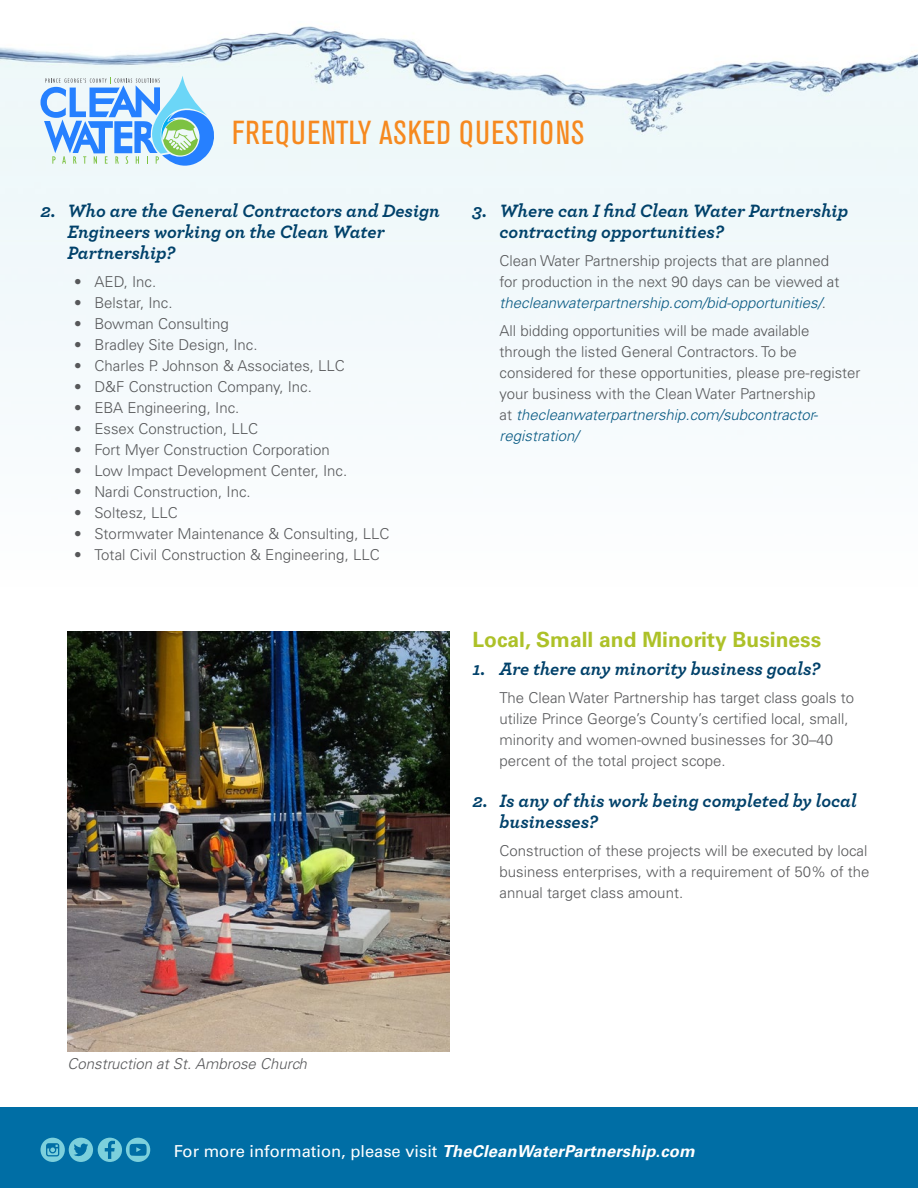
<style>
.page{position:relative;width:918px;height:1188px;background:#fff}
.page>*{position:absolute;margin:0;border:0;box-sizing:border-box;transform-origin:0 0}
.t1{font:condensed 33px "Akzidenz Grotesk BE";letter-spacing:.03em;color:#f6891f}
.head{font:700 21px "Univers LT Std";color:#adc128}
.FAQ-question{font:italic 700 18.75px/21px "Archer";color:#00416a}
.t2{font:16.5px "Univers LT Std";color:#fff}
.FAQ-answer{font:300 15px/21px "Univers LT Std";color:#57585a}
.FAQ-answer-2{font:italic 300 15px "Univers LT Std";color:#57585a}
.s1{font-style:italic;color:#085a83}
.s2{font-weight:700;font-style:italic}
</style>
<div class="page">
<img style="left:0;top:26px;width:918px;height:347px">
<svg style="left:41px;top:76px;width:178px;height:90px"></svg>
<div style="left:0;top:1107px;width:918px;height:81px;background:#006ea5"></div>
<svg style="left:40px;top:1138px;width:110px;height:24px"></svg>
<img style="left:68px;top:632px;width:381px;height:419px">
<h1 class="t1" style="left:232px;top:115px;width:354px">FREQUENTLY ASKED QUESTIONS</h1>
<p class="FAQ-question" style="left:68px;top:199px;width:374px;text-indent:-27px">2. Who are the General Contractors and Design<br>Engineers working on the Clean Water<br>Partnership?</p>
<p class="FAQ-answer" style="left:74px;top:271px;width:84px">• AED, Inc.</p>
<p class="FAQ-answer" style="left:74px;top:292px;width:100px">• Belstar, Inc.</p>
<p class="FAQ-answer" style="left:74px;top:313px;width:156px">• Bowman Consulting</p>
<p class="FAQ-answer" style="left:74px;top:334px;width:185px">• Bradley Site Design, Inc.</p>
<p class="FAQ-answer" style="left:74px;top:355px;width:272px">• Charles P. Johnson &amp; Associates, LLC</p>
<p class="FAQ-answer" style="left:74px;top:376px;width:239px">• D&amp;F Construction Company, Inc.</p>
<p class="FAQ-answer" style="left:74px;top:397px;width:167px">• EBA Engineering, Inc.</p>
<p class="FAQ-answer" style="left:74px;top:418px;width:185px">• Essex Construction, LLC</p>
<p class="FAQ-answer" style="left:74px;top:439px;width:257px">• Fort Myer Construction Corporation</p>
<p class="FAQ-answer" style="left:74px;top:460px;width:275px">• Low Impact Development Center, Inc.</p>
<p class="FAQ-answer" style="left:74px;top:481px;width:178px">• Nardi Construction, Inc.</p>
<p class="FAQ-answer" style="left:74px;top:502px;width:105px">• Soltesz, LLC</p>
<p class="FAQ-answer" style="left:74px;top:523px;width:317px">• Stormwater Maintenance &amp; Consulting, LLC</p>
<p class="FAQ-answer" style="left:74px;top:544px;width:307px">• Total Civil Construction &amp; Engineering, LLC</p>
<p class="FAQ-question" style="left:500px;top:199px;width:350px;text-indent:-27px">3. Where can I find Clean Water Partnership contracting opportunities?</p>
<p class="FAQ-answer" style="left:500px;top:250px;width:341px">Clean Water Partnership projects that are planned for production in the next 90 days can be viewed at <span class="s1">thecleanwaterpartnership.com/bid-opportunities/</span>.</p>
<p class="FAQ-answer" style="left:500px;top:320px;width:363px">All bidding opportunities will be made available through the listed General Contractors. To be considered for these opportunities, please pre-register your business with the Clean Water Partnership<br>at <span class="s1">thecleanwaterpartnership.com/subcontractor&shy;registration/</span></p>
<p class="head" style="left:472px;top:627px;width:350px">Local, Small and Minority Business</p>
<p class="FAQ-question" style="left:472px;top:657px;width:349px">1. Are there any minority business goals?</p>
<p class="FAQ-answer" style="left:500px;top:687px;width:356px">The Clean Water Partnership has target class goals to utilize Prince George’s County’s certified local, small, minority and women-owned businesses for 30–40 percent of the total project scope.</p>
<p class="FAQ-question" style="left:500px;top:789px;width:359px;text-indent:-27px">2. Is any of this work being completed by local businesses?</p>
<p class="FAQ-answer" style="left:500px;top:840px;width:372px">Construction of these projects will be executed by local business enterprises, with a requirement of 50% of the annual target class amount.</p>
<p class="FAQ-answer-2" style="left:68px;top:1054px;width:241px">Construction at St. Ambrose Church</p>
<p class="t2" style="left:174px;top:1141px;width:522px">For more information, please visit <span class="s2">TheCleanWaterPartnership.com</span></p>
</div>
